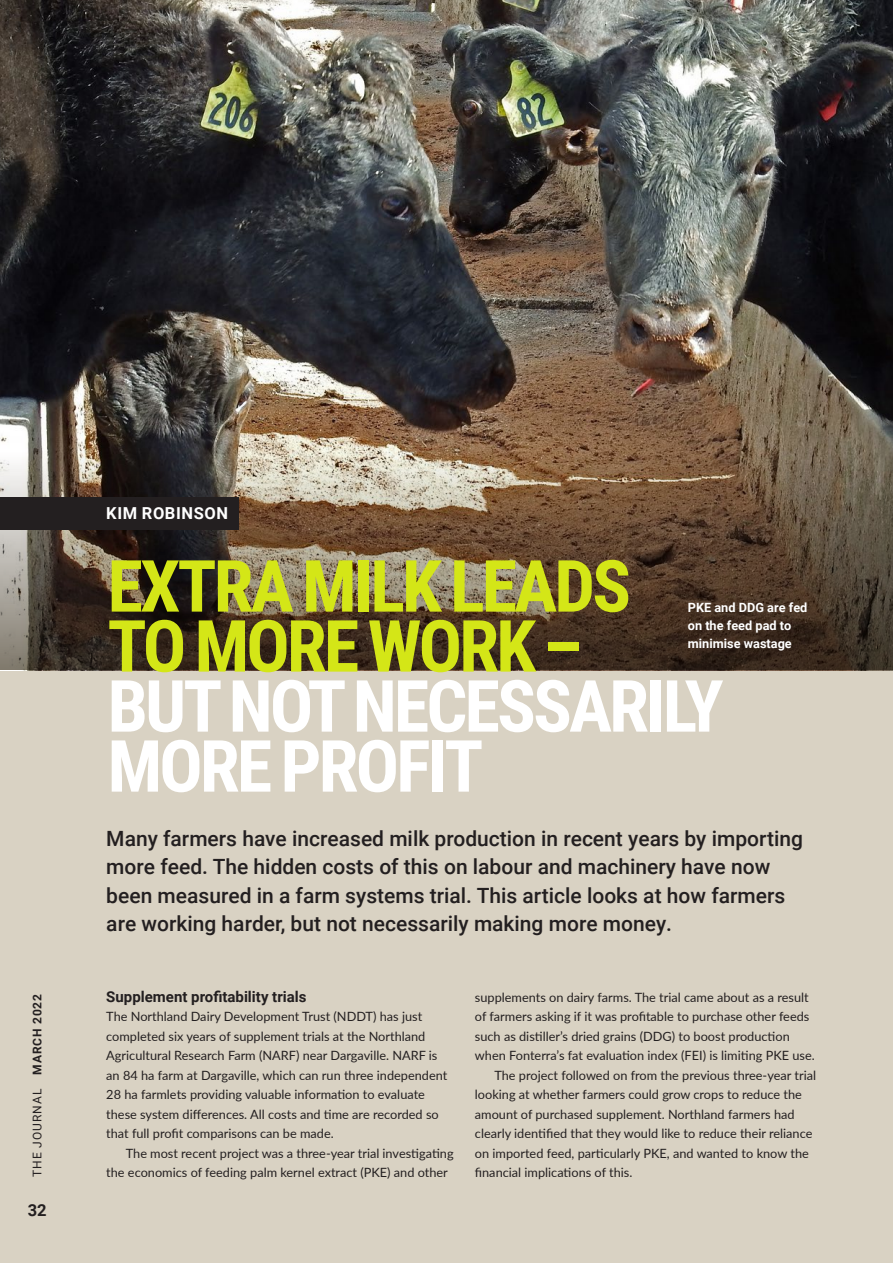
<style>
.page{position:relative;width:893px;height:1263px;background:#d9d2c3}
.page>*{position:absolute;margin:0;border:0;box-sizing:border-box;transform-origin:0 0}
.t1{font:700 72px/60px "Roboto Condensed";letter-spacing:-.04em;color:#fff}
.intro{font:500 21px/28.5px "Roboto";color:#231f20}
.t2{font:700 16.5px "Roboto";letter-spacing:.035em;color:#fff}
.t3{font:700 16.5px "Roboto";color:#231f20}
.s1{font:700 15px "Roboto";color:#231f20}
.b1{font:12.75px/19.5px "Lato";color:#231f20}
.b1_first{font:12.75px/19.5px "Lato";color:#231f20}
.t4{font:700 12.75px/18px "Roboto";color:#fff}
.t5{font:12px "Roboto";letter-spacing:.085em;color:#231f20}
.s1{font-weight:700}
.s2{color:#d4e617}
</style>
<div class="page">
<img style="left:0;top:0;width:893px;height:453px">
<svg style="left:0;top:453px;width:893px;height:217px;background:#62503f"></svg>
<div style="left:0;top:496px;width:239px;height:33px;background:#231f20"></div>
<p class="t5" style="left:29px;top:1177px;width:184px;rotate:-90deg">THE JOURNAL <span class="s1">MARCH 2022</span></p>
<p class="t3" style="left:28px;top:1199px;width:20px">32</p>
<p class="t2" style="left:106px;top:501px;width:123px">KIM ROBINSON</p>
<p class="t1" style="left:108px;top:553px;width:617px"><span class="s2">EXTRA MILK LEADS<br>TO MORE WORK –<br></span>BUT NOT NECESSARILY<br>MORE PROFIT</p>
<p class="t4" style="left:688px;top:598px;width:121px">PKE and DDG are fed on the feed pad to minimise wastage</p>
<p class="intro" style="left:106px;top:823px;width:698px">Many farmers have increased milk production in recent years by importing more feed. The hidden costs of this on labour and machinery have now been measured in a farm systems trial. This article looks at how farmers are working harder, but not necessarily making more money.</p>
<p class="s1" style="left:106px;top:986px;width:202px">Supplement profitability trials</p>
<p class="b1_first" style="left:106px;top:1006px;width:343px">The Northland Dairy Development Trust (NDDT) has just completed six years of supplement trials at the Northland Agricultural Research Farm (NARF) near Dargaville. NARF is an 84 ha farm at Dargaville, which can run three independent 28 ha farmlets providing valuable information to evaluate these system differences. All costs and time are recorded so that full profit comparisons can be made.</p>
<p class="b1" style="left:106px;top:1143px;width:349px;text-indent:20px">The most recent project was a three-year trial investigating the economics of feeding palm kernel extract (PKE) and other</p>
<p class="b1" style="left:475px;top:987px;width:341px">supplements on dairy farms. The trial came about as a result of farmers asking if it was profitable to purchase other feeds such as distiller’s dried grains (DDG) to boost production when Fonterra’s fat evaluation index (FEI) is limiting PKE use.</p>
<p class="b1" style="left:475px;top:1065px;width:343px;text-indent:20px">The project followed on from the previous three-year trial looking at whether farmers could grow crops to reduce the amount of purchased supplement. Northland farmers had clearly identified that they would like to reduce their reliance on imported feed, particularly PKE, and wanted to know the financial implications of this.</p>
</div>
